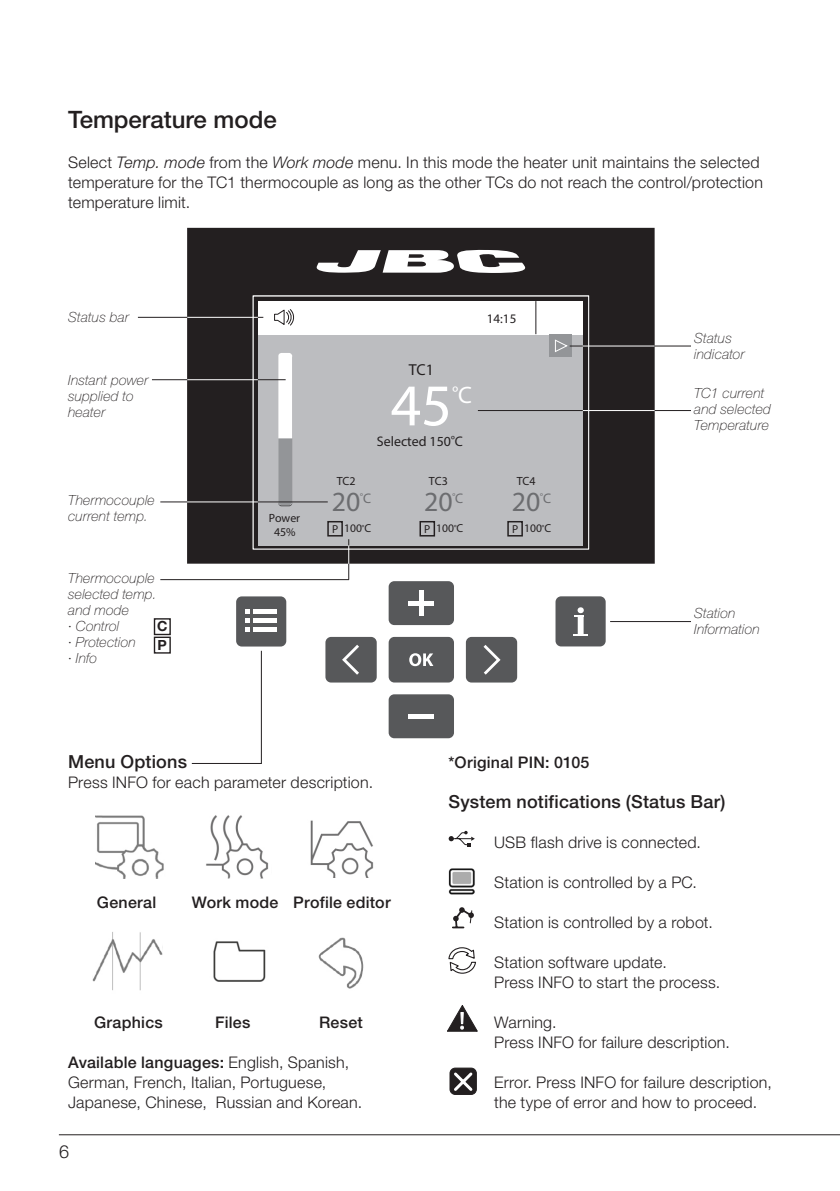
<style>
.page{position:relative;width:840px;height:1191px;background:#fff}
.page>*{position:absolute;margin:0;border:0;box-sizing:border-box;transform-origin:0 0}
.t1{font:59.6px "Myriad Pro";color:#fff}
.t2{font:27.8px "Myriad Pro";color:#6c6d70}
.t3{font:500 24px "Helvetica Neue LT Std";color:#231f20}
.t4{font:500 18px "Helvetica Neue LT Std";letter-spacing:.01em;color:#231f20}
.t5{font:300 18px "Helvetica Neue LT Std";color:#231f20}
.t6{font:16.2px "Myriad Pro";color:#fff}
.t7{font:300 16px/20px "Helvetica Neue LT Std";letter-spacing:.015em;color:#231f20}
.Texto{font:500 16px "Helvetica Neue LT Std";letter-spacing:.015em;color:#231f20}
.t8{font:15.8px "Myriad Pro";color:#231f20}
.Texto-2{font:italic 100 14px/16px "Helvetica Neue LT Std";letter-spacing:.015em;color:#231f20}
.t9{font:14px "Myriad Pro";color:#231f20}
.t10{font:700 14px "Helvetica Neue LT Std";color:#231f20}
.t11{font:13px "Myriad Pro";color:#231f20}
.t12{font:12px/14px "Myriad Pro";color:#231f20;text-align:center}
.t13{font:11.6px "Myriad Pro";color:#231f20}
.t14{font:8.2px "Myriad Pro";color:#6c6d70}
.s1{font-style:italic}
.s2{font-size:23.8px}
.s3{font-size:14px}
.s4{font-weight:500}
</style>
<div class="page">
<img style="left:96px;top:815px;width:68px;height:63px">
<img style="left:310px;top:820px;width:64px;height:58px">
<img style="left:93px;top:932px;width:69px;height:59px">
<img style="left:318px;top:937px;width:46px;height:52px">
<img style="left:206px;top:815px;width:63px;height:63px">
<img style="left:213px;top:941px;width:53px;height:41px">
<hr style="left:59px;top:1134px;width:780px;height:1px;background:#231f20">
<svg style="left:448px;top:947px;width:28px;height:27px"></svg>
<svg style="left:447px;top:1005px;width:31px;height:27px"></svg>
<div style="left:449px;top:1067px;width:27px;height:28px;border:1px solid #231f20;border-radius:5px"></div>
<svg style="left:451px;top:1069px;width:24px;height:24px"></svg>
<img style="left:448px;top:868px;width:27px;height:27px">
<svg style="left:448px;top:831px;width:26px;height:15px"></svg>
<svg style="left:452px;top:907px;width:21px;height:22px"></svg>
<div style="left:187px;top:228px;width:467px;height:335px;background:#231f20"></div>
<svg style="left:316px;top:249px;width:210px;height:24px"></svg>
<div style="left:258px;top:334px;width:324px;height:211px;background:#bcbdc0"></div>
<div style="left:258px;top:301px;width:324px;height:33px;background:#fff"></div>
<hr style="left:535px;top:301px;width:1px;height:33px;background:#231f20">
<svg style="left:274px;top:309px;width:20px;height:17px"></svg>
<div style="left:278px;top:353px;width:14px;height:152px;background:#939598;border-radius:3px"></div>
<div style="left:388px;top:694px;width:66px;height:44px;background:#57585a"></div>
<div style="left:388px;top:581px;width:66px;height:44px;background:#57585a"></div>
<div style="left:388px;top:637px;width:66px;height:45px;background:#57585a;border-radius:6px"></div>
<div style="left:325px;top:637px;width:51px;height:45px;background:#57585a;border-radius:6px"></div>
<div style="left:465px;top:637px;width:52px;height:45px;background:#57585a;border-radius:6px"></div>
<svg style="left:342px;top:644px;width:17px;height:30px"></svg>
<svg style="left:483px;top:645px;width:17px;height:29px"></svg>
<hr style="left:419px;top:590px;width:4px;height:26px;background:#fff">
<hr style="left:408px;top:601px;width:26px;height:4px;background:#fff">
<hr style="left:408px;top:714px;width:26px;height:4px;background:#fff">
<svg style="left:409px;top:653px;width:24px;height:13px"></svg>
<svg style="left:555px;top:596px;width:50px;height:50px;background:#676869"></svg>
<svg style="left:236px;top:596px;width:50px;height:50px;background:#707173"></svg>
<div style="left:253px;top:618px;width:23px;height:5px;background:#fff"></div>
<div style="left:327px;top:521px;width:16px;height:15px;border:1px solid #231f20"></div>
<div style="left:419px;top:521px;width:16px;height:15px;border:1px solid #231f20"></div>
<div style="left:548px;top:334px;width:23px;height:23px;background:#939598"></div>
<div style="left:507px;top:521px;width:15px;height:15px;border:1px solid #231f20"></div>
<hr style="left:582px;top:346px;width:72px;height:1px;background:#fff">
<hr style="left:654px;top:346px;width:36px;height:1px;background:#231f20">
<svg style="left:555px;top:339px;width:27px;height:14px"></svg>
<hr style="left:187px;top:317px;width:71px;height:1px;background:#fff">
<hr style="left:138px;top:317px;width:49px;height:1px;background:#231f20">
<hr style="left:187px;top:379px;width:71px;height:1px;background:#fff">
<hr style="left:152px;top:379px;width:35px;height:1px;background:#231f20">
<svg style="left:258px;top:353px;width:34px;height:85px"></svg>
<hr style="left:187px;top:501px;width:71px;height:1px;background:#fff">
<svg style="left:160px;top:501px;width:27px;height:1px"></svg>
<hr style="left:258px;top:501px;width:69px;height:1px;background:#231f20">
<hr style="left:261px;top:651px;width:1px;height:112px;background:#231f20">
<hr style="left:192px;top:763px;width:69px;height:1px;background:#231f20">
<hr style="left:160px;top:579px;width:189px;height:1px;background:#231f20">
<svg style="left:348px;top:539px;width:1px;height:40px"></svg>
<hr style="left:654px;top:410px;width:36px;height:1px;background:#231f20">
<hr style="left:582px;top:410px;width:72px;height:1px;background:#fff">
<hr style="left:477px;top:410px;width:105px;height:1px;background:#231f20">
<hr style="left:609px;top:621px;width:81px;height:1px;background:#231f20">
<div style="left:154px;top:618px;width:17px;height:17px;border:1px solid #231f20"></div>
<div style="left:154px;top:636px;width:17px;height:17px;border:1px solid #231f20"></div>
<p class="t3" style="left:68px;top:105px;width:210px">Temperature mode</p>
<p class="t7" style="left:68px;top:152px;width:696px">Select <span class="s1">Temp. mode</span> from the <span class="s1">Work mode</span> menu. In this mode the heater unit maintains the selected temperature for the TC1 thermocouple as long as the other TCs do not reach the control/protection temperature limit.</p>
<p class="Texto-2" style="left:68px;top:309px;width:62px">Status bar</p>
<p class="Texto-2" style="left:68px;top:372px;width:82px">Instant power supplied to heater</p>
<p class="Texto-2" style="left:68px;top:492px;width:88px">Thermocouple</p>
<p class="Texto-2" style="left:68px;top:508px;width:81px">current temp.</p>
<p class="Texto-2" style="left:68px;top:570px;width:88px">Thermocouple</p>
<p class="Texto-2" style="left:68px;top:586px;width:90px">selected temp. and mode</p>
<p class="Texto-2" style="left:68px;top:618px;width:53px">· Control</p>
<p class="Texto-2" style="left:68px;top:634px;width:69px">· Protection</p>
<p class="Texto-2" style="left:68px;top:650px;width:30px">· Info</p>
<p class="t10" style="left:157px;top:618px;width:12px">C</p>
<p class="t10" style="left:157px;top:636px;width:11px">P</p>
<p class="t4" style="left:68px;top:751px;width:120px">Menu Options</p>
<p class="t12" style="left:268px;top:510px;width:33px">Power<br>45%</p>
<p class="t8" style="left:408px;top:360px;width:27px">TC1</p>
<p class="t1" style="left:390px;top:368px;width:63px">45</p>
<p class="t6" style="left:452px;top:381px;width:21px">º<span class="s2">C</span></p>
<p class="t9" style="left:376px;top:432px;width:87px">Selected 150<sup>º</sup>C</p>
<p class="t12" style="left:336px;top:474px;width:20px">TC2</p>
<p class="t13" style="left:332px;top:521px;width:41px">P 100<sup>º</sup>C</p>
<p class="t2" style="left:332px;top:485px;width:30px">20</p>
<p class="t14" style="left:360px;top:490px;width:12px">º<span class="s3">C</span></p>
<p class="t12" style="left:428px;top:474px;width:20px">TC3</p>
<p class="t13" style="left:424px;top:521px;width:41px">P 100<sup>º</sup>C</p>
<p class="t2" style="left:424px;top:485px;width:30px">20</p>
<p class="t14" style="left:452px;top:490px;width:12px">º<span class="s3">C</span></p>
<p class="t11" style="left:486px;top:311px;width:31px">14:15</p>
<p class="t12" style="left:516px;top:474px;width:20px">TC4</p>
<p class="t13" style="left:511px;top:521px;width:41px">P 100<sup>º</sup>C</p>
<p class="t2" style="left:511px;top:485px;width:30px">20</p>
<p class="t14" style="left:540px;top:490px;width:12px">º<span class="s3">C</span></p>
<p class="Texto" style="left:448px;top:753px;width:143px">*Original PIN: 0105</p>
<p class="t7" style="left:68px;top:772px;width:306px">Press INFO for each parameter description.</p>
<p class="Texto-2" style="left:693px;top:330px;width:52px">Status indicator</p>
<p class="Texto-2" style="left:693px;top:385px;width:78px">TC1 current and selected</p>
<p class="Texto-2" style="left:693px;top:417px;width:76px">Temperature</p>
<p class="Texto-2" style="left:693px;top:605px;width:43px">Station</p>
<p class="Texto-2" style="left:693px;top:621px;width:67px">Information</p>
<p class="Texto" style="left:97px;top:893px;width:61px">General</p>
<p class="Texto" style="left:192px;top:893px;width:88px">Work mode</p>
<p class="Texto" style="left:293px;top:893px;width:99px">Profile editor</p>
<p class="Texto" style="left:94px;top:1013px;width:70px">Graphics</p>
<p class="Texto" style="left:215px;top:1013px;width:37px">Files</p>
<p class="Texto" style="left:319px;top:1013px;width:45px">Reset</p>
<p class="t7" style="left:68px;top:1052px;width:295px"><span class="s4">Available languages:</span> English, Spanish,<br>German, French, Italian, Portuguese,<br>Japanese, Chinese, Russian and Korean.</p>
<p class="t5" style="left:59px;top:1140px;width:12px">6</p>
<p class="t4" style="left:448px;top:791px;width:278px">System notifications (Status Bar)</p>
<p class="t7" style="left:494px;top:832px;width:208px">USB flash drive is connected.</p>
<p class="t7" style="left:494px;top:872px;width:204px">Station is controlled by a PC.</p>
<p class="t7" style="left:494px;top:912px;width:220px">Station is controlled by a robot.</p>
<p class="t7" style="left:494px;top:952px;width:174px">Station software update.</p>
<p class="t7" style="left:494px;top:972px;width:227px">Press INFO to start the process.</p>
<p class="t7" style="left:494px;top:1012px;width:64px">Warning.</p>
<p class="t7" style="left:494px;top:1032px;width:237px">Press INFO for failure description.</p>
<p class="t7" style="left:494px;top:1072px;width:279px">Error. Press INFO for failure description,</p>
<p class="t7" style="left:494px;top:1092px;width:264px">the type of error and how to proceed.</p>
</div>
